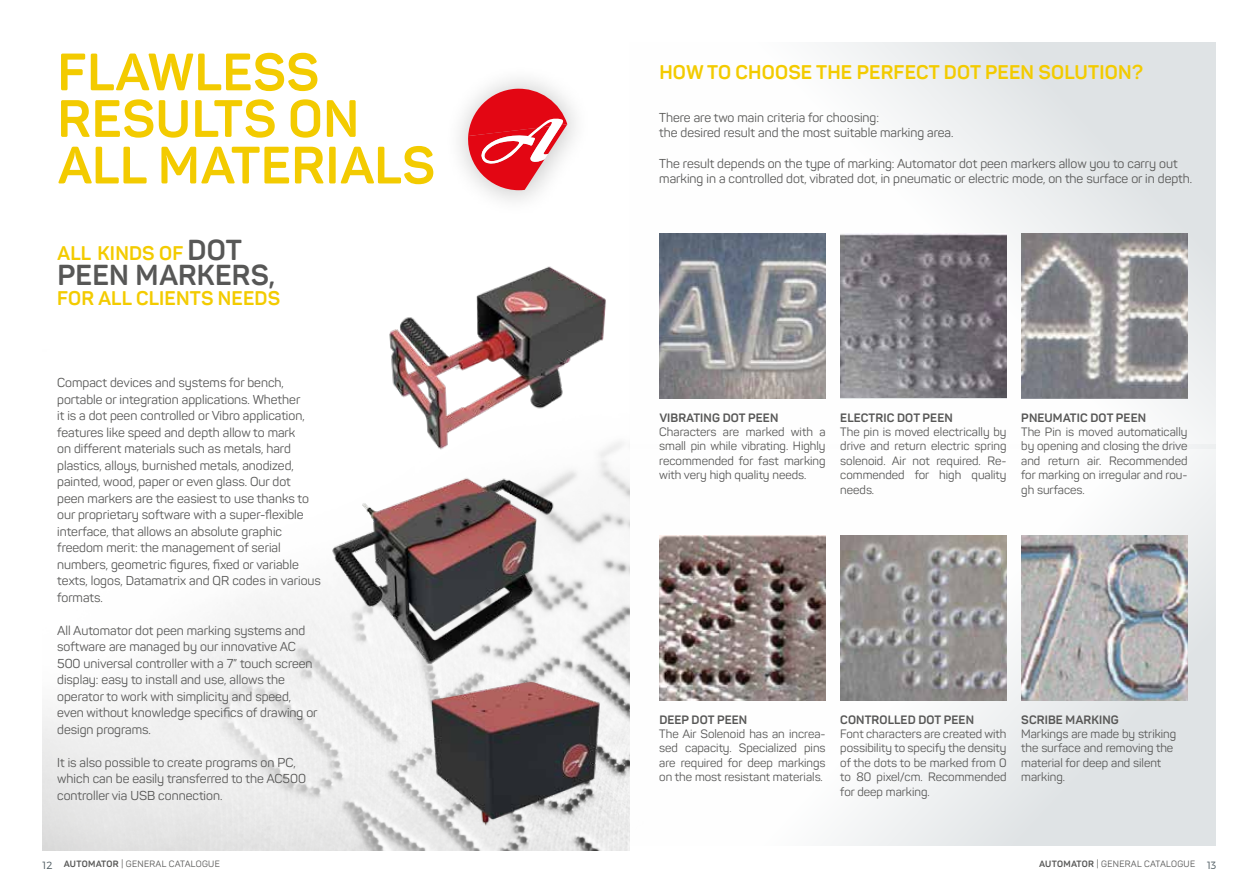
<style>
.page{position:relative;width:1259px;height:893px;background:#fff}
.page>*{position:absolute;margin:0;border:0;box-sizing:border-box;transform-origin:0 0}
.t1{font:700 51.75px/46.7px "Panton";letter-spacing:.01em;color:#f3cb00}
.t2{font:700 28.5px "Panton";letter-spacing:.01em;color:#575756}
.t3{font:700 19.5px "Panton";letter-spacing:.01em;color:#f3cb00}
.t4{font:12.75px/16.5px "Panton";color:#575756}
.t5{font:12px/14.4px "Panton";color:#575756;text-align:justify}
.t6{font:700 12px "Panton";letter-spacing:.01em;color:#575756}
.t7{font:9px "Panton";letter-spacing:.035em;color:#575756}
.s1{font-size:28.5px;color:#575756}
.s2{font-family:"Montserrat";font-weight:300;font-size:10.5px;color:#4e5b61}
.s3{font-weight:700}
</style>
<div class="page">
<svg style="left:629px;top:449px;width:587px;height:397px"></svg>
<img style="left:43px;top:457px;width:586px;height:393px">
<div style="left:444px;top:64px;width:149px;height:153px;background:#000;opacity:.25"></div>
<svg style="left:466px;top:87px;width:101px;height:103px"></svg>
<svg style="left:659px;top:43px;width:557px;height:406px"></svg>
<img style="left:659px;top:234px;width:166px;height:164px">
<img style="left:659px;top:536px;width:166px;height:164px">
<img style="left:840px;top:234px;width:166px;height:164px">
<img style="left:840px;top:536px;width:166px;height:164px">
<img style="left:1021px;top:234px;width:166px;height:164px">
<img style="left:1021px;top:536px;width:166px;height:164px">
<img style="left:389px;top:266px;width:235px;height:191px">
<img style="left:306px;top:468px;width:269px;height:201px">
<img style="left:383px;top:657px;width:269px;height:194px">
<h1 class="t1" style="left:57px;top:49px;width:379px">FLAWLESS<br>RESULTS ON<br>ALL MATERIALS</h1>
<h3 class="t3" style="left:57px;top:241px;width:186px">ALL KINDS OF <span class="s1">DOT</span></h3>
<h2 class="t2" style="left:57px;top:258px;width:219px">PEEN MARKERS,</h2>
<h3 class="t3" style="left:57px;top:286px;width:224px">FOR ALL CLIENTS NEEDS</h3>
<p class="t4" style="left:57px;top:374px;width:265px">Compact devices and systems for bench, portable or integration applications. Whether<br>it is a dot peen controlled or Vibro application, features like speed and depth allow to mark<br>on different materials such as metals, hard plastics, alloys, burnished metals, anodized, painted, wood, paper or even glass. Our dot peen markers are the easiest to use thanks to our proprietary software with a super-flexible interface, that allows an absolute graphic freedom merit: the management of serial numbers, geometric figures, fixed or variable texts, logos, Datamatrix and QR codes in various formats.</p>
<p class="t4" style="left:57px;top:622px;width:262px">All Automator dot peen marking systems and software are managed by our innovative AC 500 universal controller with a 7” touch screen display: easy to install and use, allows the operator to work with simplicity and speed, even without knowledge specifics of drawing or design programs.</p>
<p class="t4" style="left:57px;top:754px;width:250px">It is also possible to create programs on PC, which can be easily transferred to the AC500 controller via USB connection.</p>
<h3 class="t3" style="left:659px;top:60px;width:485px">HOW TO CHOOSE THE PERFECT DOT PEEN SOLUTION?</h3>
<p class="t4" style="left:659px;top:110px;width:296px;line-height:15.3px">There are two main criteria for choosing:<br>the desired result and the most suitable marking area.</p>
<p class="t4" style="left:659px;top:156px;width:534px;line-height:15.3px">The result depends on the type of marking: Automator dot peen markers allow you to carry out marking in a controlled dot, vibrated dot, in pneumatic or electric mode, on the surface or in depth.</p>
<p class="t6" style="left:659px;top:410px;width:120px">VIBRATING DOT PEEN</p>
<p class="t5" style="left:659px;top:425px;width:168px">Characters are marked with a small pin while vibrating. Highly recommended for fast marking with very high quality needs.</p>
<p class="t6" style="left:840px;top:410px;width:114px">ELECTRIC DOT PEEN</p>
<p class="t5" style="left:840px;top:425px;width:168px">The pin is moved electrically by drive and return electric spring solenoid. Air not required. Re&shy;commended for high quality needs.</p>
<p class="t6" style="left:1021px;top:410px;width:126px">PNEUMATIC DOT PEEN</p>
<p class="t5" style="left:1021px;top:425px;width:168px">The Pin is moved automatically by opening and closing the drive and return air. Recommended for marking on irregular and rou&shy;gh surfaces.</p>
<p class="t6" style="left:659px;top:712px;width:89px">DEEP DOT PEEN</p>
<p class="t5" style="left:659px;top:726px;width:168px">The Air Solenoid has an increa&shy;sed capacity. Specialized pins are required for deep markings on the most resistant materials.</p>
<p class="t6" style="left:840px;top:712px;width:135px">CONTROLLED DOT PEEN</p>
<p class="t5" style="left:840px;top:726px;width:168px">Font characters are created with possibility to specify the density of the dots to be marked from 0 to 80 pixel/cm. Recommended for deep marking.</p>
<p class="t6" style="left:1021px;top:712px;width:99px">SCRIBE MARKING</p>
<p class="t5" style="left:1021px;top:726px;width:157px;text-align:left">Markings are made by striking the surface and removing the material for deep and silent marking.</p>
<p class="t7" style="left:43px;top:859px;width:179px"><span class="s2">12</span> <span class="s3">AUTOMATOR</span> | GENERAL CATALOGUE</p>
<p class="t7" style="left:1039px;top:859px;width:179px"><span class="s3">AUTOMATOR</span> | GENERAL CATALOGUE <span class="s2">13</span></p>
</div>
